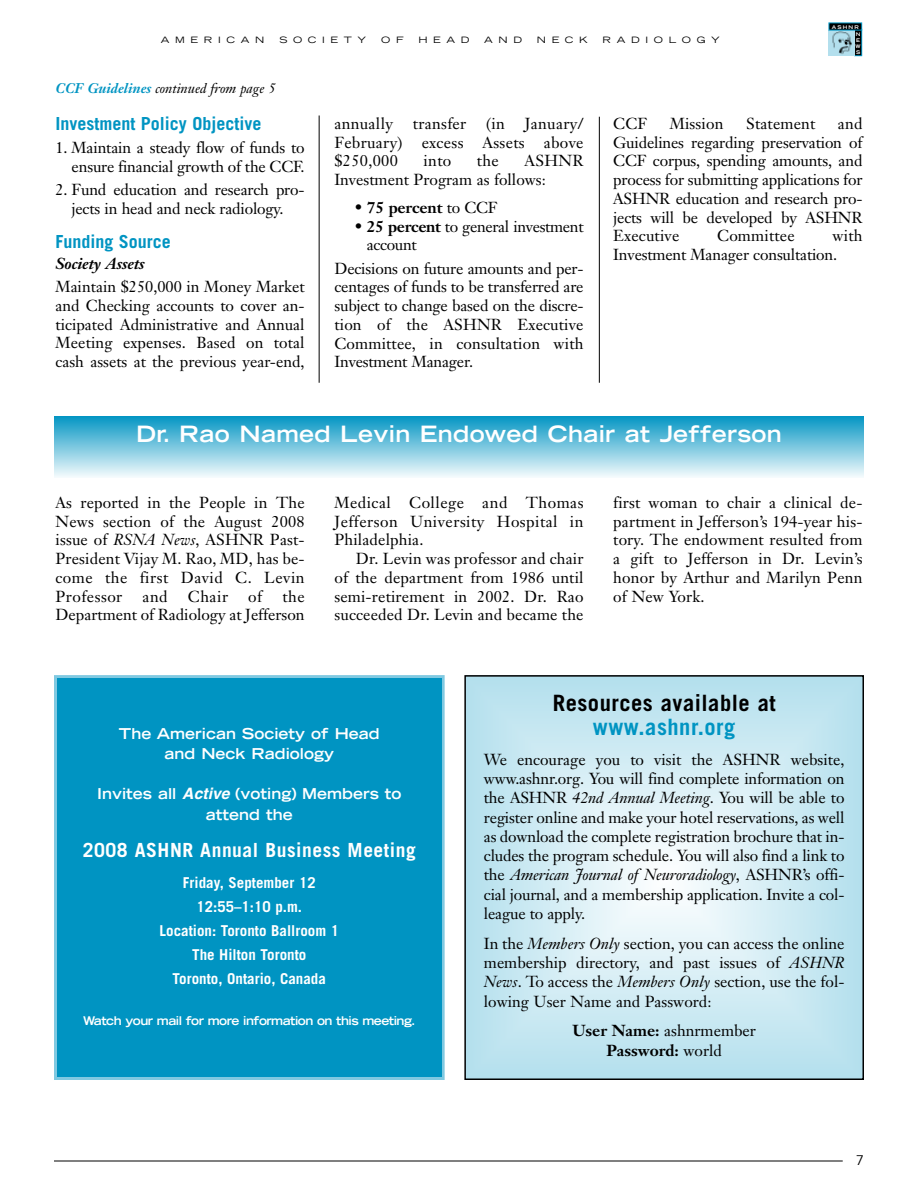
<style>
.page{position:relative;width:918px;height:1188px;background:#fff}
.page>*{position:absolute;margin:0;border:0;box-sizing:border-box;transform-origin:0 0}
.t1{font:700 expanded 22.5px "Trade Gothic LH";letter-spacing:.015em;color:#fff}
.t2{font:700 22.5px "Trade Gothic";letter-spacing:.02em;color:#000}
.t3{font:700 22.5px "Trade Gothic";letter-spacing:.02em;color:#0094c2}
.t4{font:700 19.5px "Trade Gothic";letter-spacing:.03em;color:#fff}
.t5{font:700 18px "Trade Gothic";color:#0094c2}
.t6{font:15.75px/18.8px "Janson Text";color:#000;text-align:justify}
.t7{font:700 15.75px/19.4px "Janson Text";letter-spacing:-.005em;color:#000;text-align:center}
.t8{font:15.75px/18.8px "Janson Text";letter-spacing:-.02em;color:#000}
.t9{font:15.75px "Janson Text";letter-spacing:.02em;color:#000}
.t10{font:italic 700 15.75px "Janson Text";letter-spacing:-.01em;color:#000}
.t11{font:700 15px/24px "Trade Gothic";color:#fff;text-align:center}
.t12{font:700 expanded 15px/19.5px "Trade Gothic LH";color:#fff;text-align:center}
.t13{font:italic 13.8px "Janson Text";color:#000}
.t14{font:13.5px "Trade Gothic";color:#000}
.t15{font:700 expanded 12px "Trade Gothic LH";letter-spacing:-.045em;color:#fff}
.t16{font:expanded 8.7px "Trade Gothic LH";letter-spacing:.575em;color:#000;scale:1.11 1}
.t17{font:700 expanded 4.95px/6px "Trade Gothic LH";letter-spacing:.23em;color:#fff}
.s1{font-weight:700;color:#0094c2}
.s2{font-weight:400}
.s3{font-weight:700}
.s4{font-style:italic}
.s5{font-family:"Helvetica";font-style:italic;font-stretch:normal;font-size:15.75px}
</style>
<div class="page">
<hr style="left:54px;top:1161px;width:789px;height:1px;background:#000">
<div style="left:855px;top:29px;width:7px;height:27px;background:#000"></div>
<div style="left:854px;top:29px;width:8px;height:27px;border:1px solid #0094c2"></div>
<img style="left:829px;top:30px;width:25px;height:26px">
<div style="left:829px;top:23px;width:32px;height:7px;background:#000"></div>
<hr style="left:319px;top:116px;width:1px;height:267px;background:#000">
<hr style="left:599px;top:117px;width:1px;height:266px;background:#000">
<svg style="left:467px;top:678px;width:394px;height:399px;background:#cce9f2"></svg>
<div style="left:464px;top:675px;width:400px;height:405px;border:2px solid #000"></div>
<svg style="left:54px;top:675px;width:391px;height:405px;background:#84cbe2"></svg>
<div style="left:57px;top:678px;width:385px;height:399px;background:#0094c2"></div>
<div style="left:54px;top:417px;width:810px;height:60px;background:linear-gradient(to bottom,#0797c4,#eef8fb)"></div>
<p class="t16" style="left:161px;top:36px;width:95px">AMERICAN</p>
<p class="t16" style="left:279px;top:36px;width:80px">SOCIETY</p>
<p class="t16" style="left:381px;top:36px;width:22px">O F</p>
<p class="t16" style="left:418px;top:36px;width:47px">HEAD</p>
<p class="t16" style="left:484px;top:36px;width:36px">AND</p>
<p class="t16" style="left:537px;top:36px;width:47px">NECK</p>
<p class="t16" style="left:603px;top:36px;width:107px">RADIOLOGY</p>
<p class="t13" style="left:56px;top:82px;width:222px"><span class="s1">CCF Guidelines</span> continued from page 5</p>
<p class="t17" style="left:856px;top:24px;width:6px;line-height:7.2px;text-indent:-24px">ASHNR<br>N</p>
<p class="t17" style="left:856px;top:37px;width:7px">E<br>W<br>S</p>
<p class="t5" style="left:56px;top:117px;width:207px">Investment Policy Objective</p>
<p class="t6" style="left:56px;top:140px;width:251px;text-align:right">1. Maintain a steady flow of funds to ensure financial growth of the CCF.</p>
<p class="t6" style="left:56px;top:182px;width:251px;text-align:center">2. Fund education and research pro&shy;jects in head and neck radiology.</p>
<p class="t5" style="left:56px;top:235px;width:117px">Funding Source</p>
<p class="t10" style="left:56px;top:257px;width:91px">Society Assets</p>
<p class="t6" style="left:55px;top:279px;width:251px">Maintain $250,000 in Money Market and Checking accounts to cover an&shy;ticipated Administrative and Annual Meeting expenses. Based on total cash assets at the previous year-end,</p>
<p class="t9" style="left:334px;top:117px;width:60px">annually</p>
<p class="t9" style="left:413px;top:117px;width:55px">transfer</p>
<p class="t6" style="left:486px;top:116px;width:20px">(in</p>
<p class="t6" style="left:334px;top:116px;width:251px;text-indent:190px">January/ February) excess Assets above $250,000</p>
<p class="t6" style="left:424px;top:153px;width:29px">into</p>
<p class="t6" style="left:477px;top:153px;width:23px">the</p>
<p class="t6" style="left:334px;top:153px;width:251px;text-indent:190px">ASHNR<br>Investment Program as follows:</p>
<p class="t7" style="left:355px;top:199px;width:144px"><span class="s2">•</span> 75 percent <span class="s2">to CCF</span></p>
<p class="t8" style="left:367px;top:218px;width:218px;text-indent:-12px">• <span class="s3">25 percent</span> to general investment account</p>
<p class="t6" style="left:334px;top:260px;width:251px">Decisions on future amounts and per&shy;centages of funds to be transferred are subject to change based on the discre&shy;tion of the ASHNR Executive Committee, in consultation with Investment Manager.</p>
<p class="t6" style="left:613px;top:116px;width:251px;text-indent:225px">and Guidelines regarding preservation of CCF corpus, spending amounts, and process for submitting applications for ASHNR education and research pro&shy;jects will be developed by ASHNR Executive</p>
<p class="t6" style="left:613px;top:116px;width:35px">CCF</p>
<p class="t6" style="left:670px;top:116px;width:55px">Mission</p>
<p class="t6" style="left:746px;top:116px;width:71px">Statement</p>
<p class="t6" style="left:613px;top:228px;width:251px;text-indent:219px">with<br>Investment Manager consultation.</p>
<p class="t6" style="left:717px;top:228px;width:79px">Committee</p>
<h1 class="t1" style="left:136px;top:426px;width:647px">Dr. Rao Named Levin Endowed Chair at Jefferson</h1>
<p class="t6" style="left:55px;top:495px;width:251px">As reported in the People in The News section of the August 2008 issue of <span class="s4">RSNA News</span>, ASHNR Past-President Vijay M. Rao, MD, has be&shy;come the first David C. Levin Professor</p>
<p class="t6" style="left:55px;top:588px;width:251px;text-align:right">the<br>Department of Radiology at Jefferson</p>
<p class="t6" style="left:143px;top:588px;width:27px">and</p>
<p class="t6" style="left:188px;top:588px;width:42px">Chair</p>
<p class="t6" style="left:248px;top:588px;width:15px">of</p>
<p class="t6" style="left:334px;top:495px;width:251px">Medical College and Thomas Jefferson University Hospital in Philadelphia.</p>
<p class="t6" style="left:334px;top:551px;width:251px;text-indent:22px">Dr. Levin was professor and chair of the department from 1986 until semi-retirement in 2002. Dr. Rao succeeded Dr. Levin and became the</p>
<p class="t6" style="left:613px;top:495px;width:251px">first woman to chair a clinical de&shy;partment in Jefferson’s 194-year his&shy;tory. The endowment resulted from a gift to Jefferson in Dr. Levin’s honor by Arthur and Marilyn Penn of New York.</p>
<p class="t12" style="left:119px;top:725px;width:262px">The American Society of Head and Neck Radiology</p>
<p class="t12" style="left:97px;top:784px;width:306px;line-height:21px">Invites all <span class="s5">Active</span> (voting) Members to attend the</p>
<p class="t4" style="left:83px;top:842px;width:335px">2008 ASHNR Annual Business Meeting</p>
<p class="t11" style="left:160px;top:872px;width:181px">Friday, September 12<br>12:55–1:10 p.m.<br>Location: Toronto Ballroom 1<br>The Hilton Toronto<br>Toronto, Ontario, Canada</p>
<p class="t15" style="left:83px;top:1016px;width:334px">Watch your mail for more information on this meeting.</p>
<h1 class="t2" style="left:553px;top:695px;width:224px">Resources available at</h1>
<h1 class="t3" style="left:593px;top:719px;width:144px">www.ashnr.org</h1>
<p class="t6" style="left:484px;top:751px;width:362px;line-height:19.4px">We encourage you to visit the ASHNR website, www.ashnr.org. You will find complete information on the ASHNR <span class="s4">42nd Annual Meeting</span>. You will be able to register online and make your hotel reservations, as well as download the complete registration brochure that in&shy;cludes the program schedule. You will also find a link to the <span class="s4">American Journal of Neuroradiology</span>, ASHNR’s offi&shy;cial journal, and a membership application. Invite a col&shy;league to apply.</p>
<p class="t6" style="left:484px;top:935px;width:362px;line-height:19.4px">In the <span class="s4">Members Only</span> section, you can access the online membership directory, and past issues of <span class="s4">ASHNR News</span>. To access the <span class="s4">Members Only</span> section, use the fol&shy;lowing User Name and Password:</p>
<p class="t7" style="left:572px;top:1023px;width:185px">User Name: <span class="s2">ashnrmember<br></span>Password: <span class="s2">world</span></p>
<p class="t14" style="left:856px;top:1155px;width:10px">7</p>
</div>
